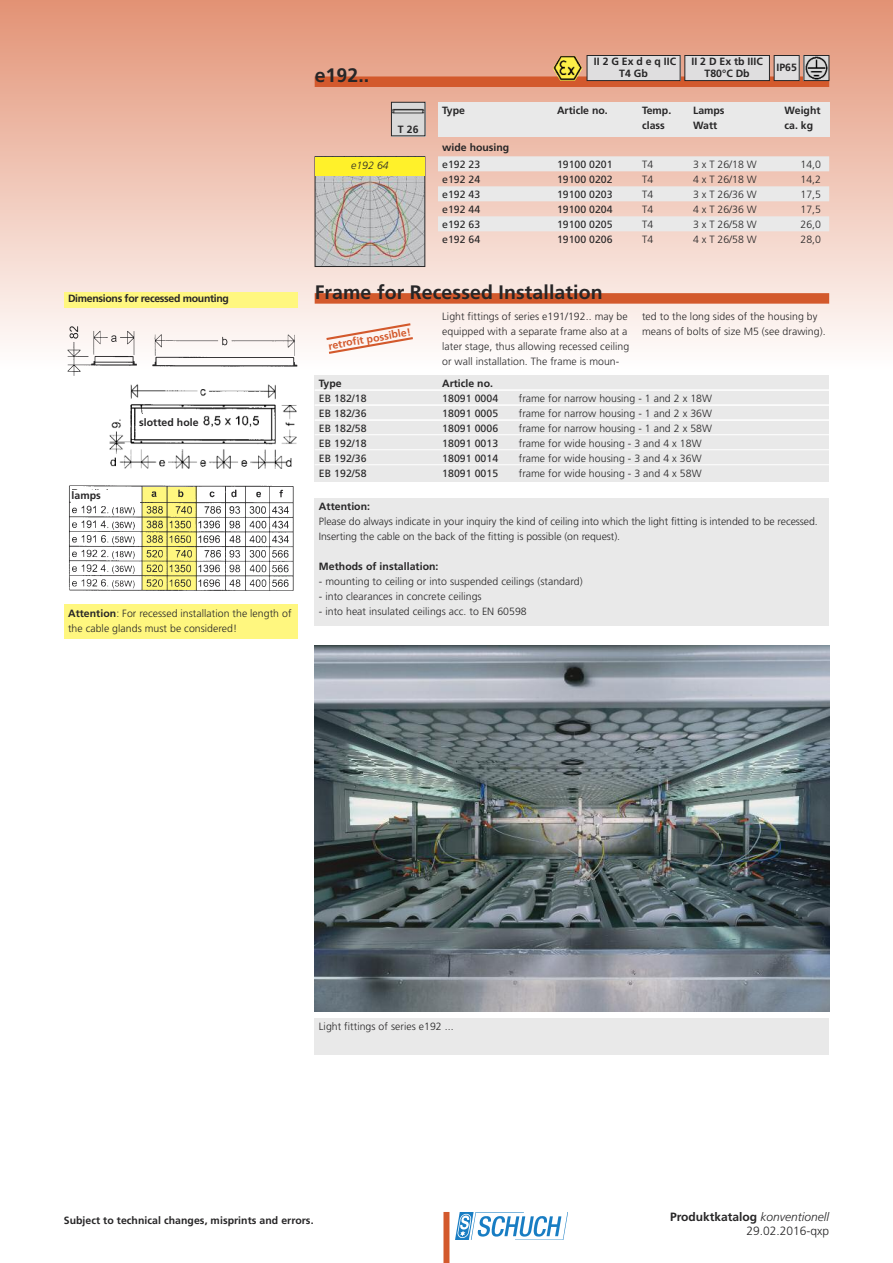
<style>
.page{position:relative;width:893px;height:1263px;background:#fff}
.page>*{position:absolute;margin:0;border:0;box-sizing:border-box;transform-origin:0 0}
.t1{font:700 19.5px "Frutiger";letter-spacing:.005em;color:#272627}
.t2{font:700 12px/14.4px "Frutiger";color:#272627;text-align:right}
.t3{font:300 10.5px/15px "Frutiger";letter-spacing:.005em;color:#272627}
.t4{font:10.5px "Frutiger";letter-spacing:.005em;color:#272627}
.t5{font:700 10.5px/12.6px "Frutiger";color:#272627;text-align:center}
.t6{font:700 10.5px "Frutiger";letter-spacing:-.03em;color:#272627}
.t7{font:700 10.5px "Frutiger";color:#d3592c}
.t8{font:700 10.5px/12.6px "Frutiger";letter-spacing:.28em;color:#272627;text-align:center}
.t9{font:italic 300 10.5px "Frutiger";letter-spacing:.005em;color:#272627}
.s1{font-weight:700}
.s2{font-weight:300;font-style:italic}
.s3{font-weight:300}
</style>
<div class="page">
<div style="left:0;top:0;width:893px;height:370px;background:linear-gradient(to bottom,#e29275,#fffefe)"></div>
<div style="left:443px;top:1212px;width:6px;height:51px;background:#d3592c"></div>
<img style="left:455px;top:1212px;width:112px;height:27px">
<div style="left:438px;top:156px;width:391px;height:15px;background:#e9e9e9"></div>
<div style="left:438px;top:186px;width:391px;height:15px;background:#e9e9e9"></div>
<div style="left:438px;top:216px;width:391px;height:15px;background:#e9e9e9"></div>
<div style="left:315px;top:76px;width:514px;height:11px;background:#d3592c"></div>
<img style="left:69px;top:485px;width:225px;height:106px">
<img style="left:151px;top:327px;width:147px;height:43px">
<div style="left:315px;top:375px;width:514px;height:106px;background:#e9e9e9"></div>
<hr style="left:315px;top:389px;width:514px;height:2px;background:#fff">
<hr style="left:315px;top:404px;width:514px;height:2px;background:#fff">
<hr style="left:315px;top:419px;width:514px;height:2px;background:#fff">
<hr style="left:315px;top:434px;width:514px;height:1px;background:#fff">
<hr style="left:315px;top:449px;width:514px;height:1px;background:#fff">
<hr style="left:315px;top:464px;width:514px;height:1px;background:#fff">
<img style="left:109px;top:384px;width:188px;height:85px">
<div style="left:64px;top:292px;width:234px;height:15px;background:#fff77f"></div>
<img style="left:64px;top:322px;width:87px;height:54px">
<div style="left:315px;top:293px;width:514px;height:11px;background:#d3592c"></div>
<div style="left:438px;top:102px;width:391px;height:34px;background:#e9e9e9"></div>
<div style="left:315px;top:498px;width:514px;height:128px;background:#e9e9e9"></div>
<div style="left:64px;top:605px;width:234px;height:34px;background:#fff77f"></div>
<img style="left:315px;top:646px;width:514px;height:366px">
<div style="left:315px;top:1018px;width:514px;height:36px;background:#e9e9e9"></div>
<img style="left:317px;top:175px;width:106px;height:90px">
<div style="left:315px;top:156px;width:110px;height:111px;border:1px solid #272627"></div>
<div style="left:315px;top:157px;width:109px;height:18px;background:#fff12a"></div>
<div style="left:72px;top:490px;width:68px;height:12px;background:#fff"></div>
<div style="left:139px;top:414px;width:61px;height:18px;background:#fff"></div>
<svg style="left:324px;top:322px;width:91px;height:33px"></svg>
<img style="left:806px;top:57px;width:21px;height:22px">
<div style="left:804px;top:55px;width:25px;height:26px;border:1px solid #272627"></div>
<div style="left:685px;top:56px;width:84px;height:25px;background:#dfdedf"></div>
<div style="left:685px;top:55px;width:85px;height:26px;border:1px solid #272627"></div>
<div style="left:774px;top:56px;width:25px;height:25px;background:#dfdedf"></div>
<div style="left:774px;top:55px;width:25px;height:26px;border:1px solid #272627"></div>
<img style="left:553px;top:56px;width:30px;height:25px">
<div style="left:587px;top:56px;width:93px;height:25px;background:#dfdedf"></div>
<div style="left:587px;top:55px;width:93px;height:26px;border:1px solid #272627"></div>
<img style="left:393px;top:104px;width:30px;height:30px">
<div style="left:391px;top:102px;width:34px;height:34px;border:1px solid #272627"></div>
<p class="t6" style="left:68px;top:292px;width:162px">Dimensions for recessed mounting</p>
<p class="t5" style="left:72px;top:489px;width:31px">lamps</p>
<p class="t5" style="left:139px;top:416px;width:61px">slotted hole</p>
<p class="t3" style="left:68px;top:606px;width:225px"><span class="s1">Attention</span>: For recessed installation the length of the cable glands must be considered!</p>
<h1 class="t1" style="left:315px;top:64px;width:56px">e192..</h1>
<p class="t5" style="left:398px;top:124px;width:22px">T 26</p>
<p class="t9" style="left:351px;top:159px;width:39px">e192 64</p>
<p class="t8" style="left:594px;top:55px;width:84px">II2GExdeqIIC<br>T4 Gb</p>
<p class="t5" style="left:691px;top:55px;width:73px">II 2 D Ex tb IIIC<br>T80°C Db</p>
<p class="t5" style="left:776px;top:61px;width:22px">IP65</p>
<p class="t5" style="left:442px;top:104px;width:24px">Type</p>
<p class="t5" style="left:557px;top:104px;width:52px">Article no.</p>
<p class="t5" style="left:642px;top:104px;width:31px">Temp.</p>
<p class="t5" style="left:693px;top:104px;width:33px">Lamps</p>
<p class="t5" style="left:784px;top:104px;width:37px">Weight</p>
<p class="t5" style="left:642px;top:119px;width:24px">class</p>
<p class="t5" style="left:693px;top:119px;width:26px">Watt</p>
<p class="t5" style="left:784px;top:119px;width:30px">ca. kg</p>
<p class="t5" style="left:442px;top:142px;width:69px">wide housing</p>
<p class="t4" style="left:442px;top:158px;width:39px">e192 23</p>
<p class="t4" style="left:557px;top:158px;width:57px">19100 0201</p>
<p class="t3" style="left:642px;top:157px;width:13px">T4</p>
<p class="t3" style="left:693px;top:157px;width:65px">3 x T 26/18 W</p>
<p class="t3" style="left:800px;top:157px;width:22px">14,0</p>
<p class="t4" style="left:442px;top:173px;width:39px">e192 24</p>
<p class="t4" style="left:557px;top:173px;width:57px">19100 0202</p>
<p class="t3" style="left:642px;top:172px;width:13px">T4</p>
<p class="t3" style="left:693px;top:172px;width:65px">4 x T 26/18 W</p>
<p class="t3" style="left:800px;top:172px;width:22px">14,2</p>
<p class="t4" style="left:442px;top:188px;width:39px">e192 43</p>
<p class="t4" style="left:557px;top:188px;width:57px">19100 0203</p>
<p class="t3" style="left:642px;top:187px;width:13px">T4</p>
<p class="t3" style="left:693px;top:187px;width:65px">3 x T 26/36 W</p>
<p class="t3" style="left:800px;top:187px;width:22px">17,5</p>
<p class="t4" style="left:442px;top:203px;width:39px">e192 44</p>
<p class="t4" style="left:557px;top:203px;width:57px">19100 0204</p>
<p class="t3" style="left:642px;top:202px;width:13px">T4</p>
<p class="t3" style="left:693px;top:202px;width:65px">4 x T 26/36 W</p>
<p class="t3" style="left:800px;top:202px;width:22px">17,5</p>
<p class="t4" style="left:442px;top:218px;width:39px">e192 63</p>
<p class="t4" style="left:557px;top:218px;width:57px">19100 0205</p>
<p class="t3" style="left:642px;top:217px;width:13px">T4</p>
<p class="t3" style="left:693px;top:217px;width:65px">3 x T 26/58 W</p>
<p class="t3" style="left:800px;top:217px;width:22px">26,0</p>
<p class="t4" style="left:442px;top:233px;width:39px">e192 64</p>
<p class="t4" style="left:557px;top:233px;width:57px">19100 0206</p>
<p class="t3" style="left:642px;top:232px;width:13px">T4</p>
<p class="t3" style="left:693px;top:232px;width:65px">4 x T 26/58 W</p>
<p class="t3" style="left:800px;top:232px;width:22px">28,0</p>
<h1 class="t1" style="left:315px;top:281px;width:289px">Frame for Recessed Installation</h1>
<p class="t3" style="left:442px;top:309px;width:188px">Light fittings of series e191/192.. may be equipped with a separate frame also at a later stage, thus allowing recessed ceiling or wall installation. The frame is moun-</p>
<p class="t3" style="left:642px;top:309px;width:185px">ted to the long sides of the housing by means of bolts of size M5 (see drawing).</p>
<p class="t7" style="left:328px;top:340px;width:85px;rotate:-10deg">retrofit possible!</p>
<p class="t5" style="left:319px;top:377px;width:24px">Type</p>
<p class="t5" style="left:442px;top:377px;width:52px">Article no.</p>
<p class="t4" style="left:319px;top:392px;width:49px">EB 182/18</p>
<p class="t4" style="left:442px;top:392px;width:57px">18091 0004</p>
<p class="t4" style="left:319px;top:407px;width:49px">EB 182/36</p>
<p class="t4" style="left:442px;top:407px;width:57px">18091 0005</p>
<p class="t4" style="left:319px;top:422px;width:49px">EB 182/58</p>
<p class="t4" style="left:442px;top:422px;width:57px">18091 0006</p>
<p class="t4" style="left:319px;top:437px;width:49px">EB 192/18</p>
<p class="t4" style="left:442px;top:437px;width:57px">18091 0013</p>
<p class="t4" style="left:319px;top:452px;width:49px">EB 192/36</p>
<p class="t4" style="left:442px;top:452px;width:57px">18091 0014</p>
<p class="t4" style="left:319px;top:467px;width:49px">EB 192/58</p>
<p class="t4" style="left:442px;top:467px;width:57px">18091 0015</p>
<p class="t3" style="left:519px;top:391px;width:195px">frame for narrow housing - 1 and 2 x 18W frame for narrow housing - 1 and 2 x 36W frame for narrow housing - 1 and 2 x 58W frame for wide housing - 3 and 4 x 18W frame for wide housing - 3 and 4 x 36W frame for wide housing - 3 and 4 x 58W</p>
<p class="t5" style="left:319px;top:500px;width:53px">Attention:</p>
<p class="t3" style="left:319px;top:514px;width:500px">Please do always indicate in your inquiry the kind of ceiling into which the light fitting is intended to be recessed.<br>Inserting the cable on the back of the fitting is possible (on request).</p>
<p class="t5" style="left:319px;top:560px;width:121px">Methods of installation:</p>
<p class="t3" style="left:319px;top:574px;width:265px">- mounting to ceiling or into suspended ceilings (standard)</p>
<p class="t3" style="left:319px;top:589px;width:164px">- into clearances in concrete ceilings</p>
<p class="t3" style="left:319px;top:604px;width:209px">- into heat insulated ceilings acc. to EN 60598</p>
<p class="t3" style="left:319px;top:1019px;width:136px">Light fittings of series e192 ...</p>
<p class="t3" style="left:64px;top:1212px;width:257px">Bitte beachten Sie die Hinweise i Techni chen Anhang!</p>
<p class="t2" style="left:670px;top:1210px;width:161px">Produktkatalog <span class="s2">konventionell<br></span><span class="s3">29.02.2016-qxp</span></p>
<p class="t5" style="left:64px;top:1214px;width:251px">Subject to technical changes, misprints and errors.</p>
</div>
